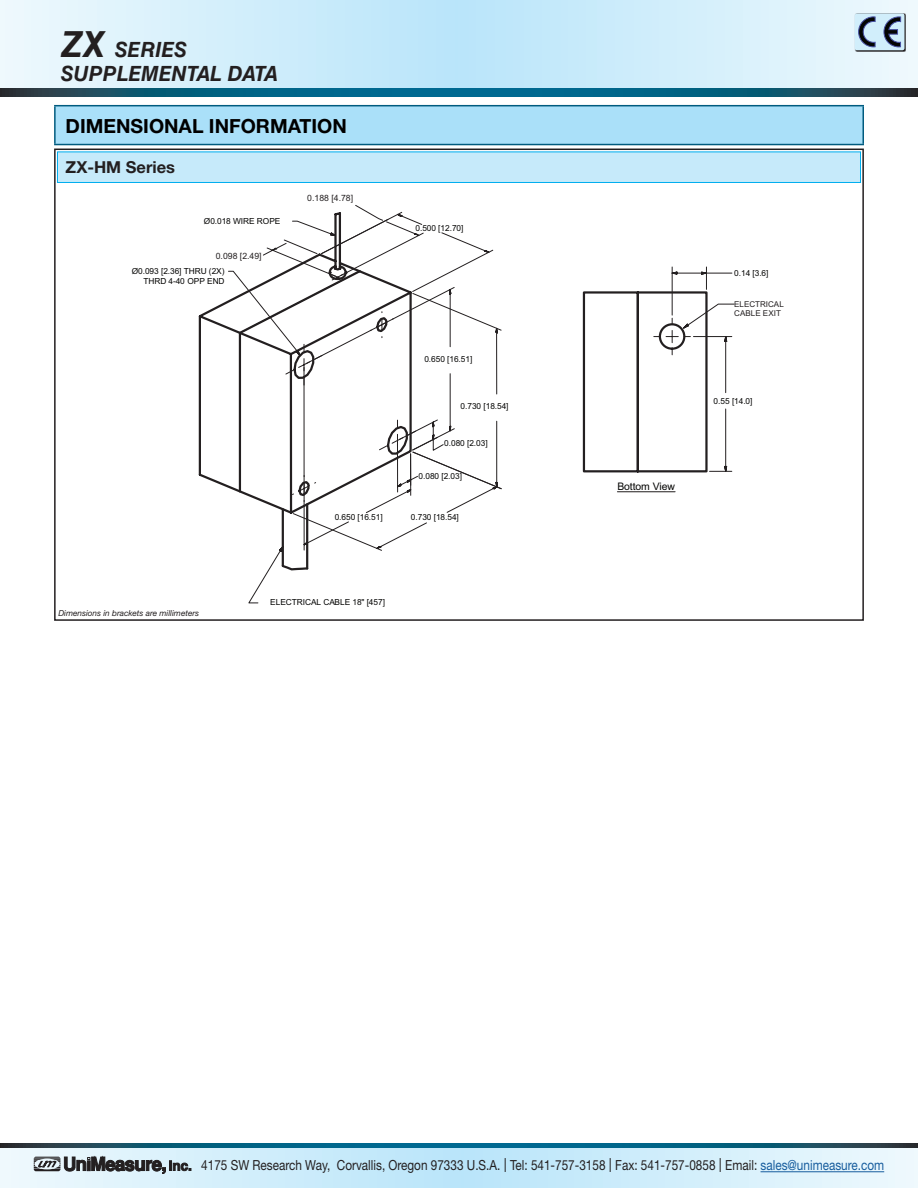
<style>
.page{position:relative;width:918px;height:1188px;background:#fff}
.page>*{position:absolute;margin:0;border:0;box-sizing:border-box;transform-origin:0 0}
.t1{font:italic 700 21px/24.5px "Helvetica LT Std";color:#231f20}
.t2{font:700 19.5px "Helvetica Neue LT Std";color:#000}
.t3{font:700 16.5px "Helvetica Neue LT Std";color:#231f20}
.t4{font:13.95px "Helvetica Neue LT Std";color:#231f20;scale:.85 1}
.t5{font:10.35px "Arial";letter-spacing:-.01em;color:#050504}
.t6{font:8.7px "Arial";color:#231f20}
.t7{font:8.4px/9.1px "Arial";letter-spacing:-.01em;color:#050504;text-align:right}
.t8{font:italic 8.25px "Helvetica Neue LT Std";color:#231f20}
.t9{font:8.1px/9px "Arial";color:#231f20}
.s1{font-size:36px}
.s2{font-style:inherit}
.s3{color:#175d9e}
</style>
<div class="page">
<svg style="left:0;top:0;width:918px;height:89px;background:#d0ecf9"></svg>
<svg style="left:0;top:89px;width:918px;height:7px;background:#0b5a76"></svg>
<svg style="left:855px;top:13px;width:51px;height:39px"></svg>
<div style="left:855px;top:14px;width:49px;height:36px;background:#d1eefb;border-radius:2px"></div>
<svg style="left:884px;top:17px;width:17px;height:30px"></svg>
<svg style="left:858px;top:17px;width:17px;height:30px"></svg>
<svg style="left:0;top:1147px;width:918px;height:41px;background:#cceaf7"></svg>
<svg style="left:0;top:1143px;width:918px;height:4px;background:#0b5a76"></svg>
<svg style="left:34px;top:1157px;width:157px;height:17px;background:#848b90"></svg>
<hr style="left:761px;top:1171px;width:123px;height:1px;background:#175d9e">
<div style="left:55px;top:106px;width:808px;height:39px;background:#aae0f9"></div>
<hr style="left:54px;top:105px;width:810px;height:1px;background:#005b7f">
<hr style="left:54px;top:106px;width:2px;height:38px;background:#005b7f">
<hr style="left:862px;top:106px;width:2px;height:38px;background:#005b7f">
<hr style="left:54px;top:144px;width:810px;height:1px;background:#005b7f">
<svg style="left:198px;top:291px;width:478px;height:202px"></svg>
<hr style="left:617px;top:491px;width:58px;height:1px;background:#231f20">
<svg style="left:228px;top:205px;width:274px;height:399px"></svg>
<svg style="left:666px;top:266px;width:69px;height:208px"></svg>
<div style="left:54px;top:149px;width:810px;height:472px;border:2px solid #231f20"></div>
<div style="left:57px;top:152px;width:804px;height:31px;background:#c6eafa;border:1px solid #00aeef"></div>
<h1 class="t1" style="left:61px;top:37px;width:219px"><span class="s1">ZX</span> SERIES<br>SUPPLEMENTAL DATA</h1>
<h2 class="t2" style="left:66px;top:114px;width:283px">DIMENSIONAL INFORMATION</h2>
<h3 class="t3" style="left:66px;top:157px;width:111px">ZX-HM S<span class="s2">eries</span></h3>
<p class="t7" style="left:204px;top:217px;width:78px">Ø0.018 WIRE ROPE</p>
<p class="t6" style="left:216px;top:250px;width:47px">0.098 [2.49]</p>
<p class="t7" style="left:132px;top:267px;width:94px">Ø0.093 [2.36] THRU (2X)<br>THRD 4-40 OPP END</p>
<p class="t6" style="left:307px;top:192px;width:47px">0.188 [4.78]</p>
<p class="t7" style="left:335px;top:512px;width:50px">0.650 [16.51]</p>
<p class="t7" style="left:416px;top:224px;width:50px">0.500 [12.70]</p>
<p class="t7" style="left:424px;top:355px;width:50px">0.650 [16.51]</p>
<p class="t7" style="left:461px;top:402px;width:50px">0.730 [18.54]</p>
<p class="t7" style="left:444px;top:439px;width:45px">0.080 [2.03]</p>
<p class="t7" style="left:419px;top:472px;width:45px">0.080 [2.03]</p>
<p class="t7" style="left:411px;top:513px;width:50px">0.730 [18.54]</p>
<p class="t8" style="left:58px;top:609px;width:142px">Dimensions in brackets are millimeters</p>
<p class="t7" style="left:270px;top:598px;width:116px">ELECTRICAL CABLE 18" [457]</p>
<p class="t5" style="left:617px;top:480px;width:59px">Bottom View</p>
<p class="t7" style="left:734px;top:268px;width:36px">0.14 [3.6]</p>
<p class="t9" style="left:734px;top:300px;width:51px">ELECTRICAL<br>CABLE EXIT</p>
<p class="t7" style="left:714px;top:396px;width:40px">0.55 [14.0]</p>
<h3 class="t4" style="left:201px;top:1157px;width:805px">4175 SW Research Way, Corvallis, Oregon 97333 U.S.A. | Tel: 541-757-3158 | Fax: 541-757-0858 | Email: <span class="s3">sales@unimeasure.com</span></h3>
</div>
